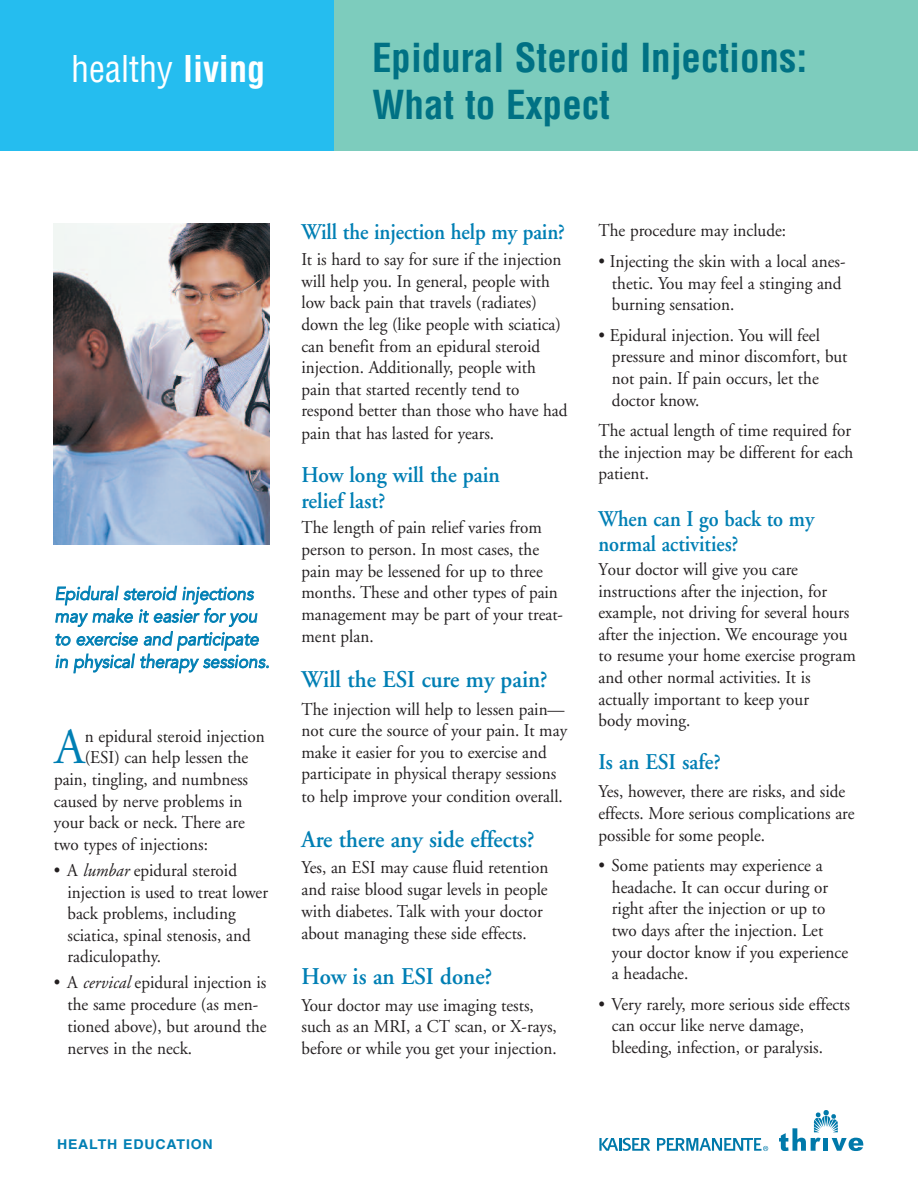
<style>
.page{position:relative;width:918px;height:1188px;background:#fff}
.page>*{position:absolute;margin:0;border:0;box-sizing:border-box;transform-origin:0 0}
.t1{font:50.55px "Adobe Garamond";color:#007fb4;scale:.95 1}
.t2{font:700 condensed 39px/46.5px "Helvetica";color:#007184}
.t3{font:condensed 36px "Helvetica";color:#fff}
.t4{font:600 24px "Adobe Garamond";color:#007fb4;scale:.95 1}
.t5{font:600 22.5px/25.5px "Adobe Garamond";color:#007fb4;scale:.95 1}
.t6{font:600 22.5px/25.5px "Adobe Garamond";color:#007fb4;scale:.9 1}
.t7{font:600 22.5px "Adobe Garamond";color:#007fb4;scale:.92 1}
.t8{font:18px/21.6px "Adobe Garamond";color:#231f20;scale:.95 1}
.t9{font:18px/21.6px "Adobe Garamond";color:#231f20;scale:.92 1}
.t10{font:italic 18px/22.6px "Avenir";color:#007fb4;scale:.95 1}
.t11{font:700 13.5px "Helvetica";letter-spacing:.055em;color:#007fb4;scale:1.05 1}
.s1{font-weight:700}
.s2{font-style:italic}
</style>
<div class="page">
<img style="left:54px;top:223px;width:216px;height:321px">
<div style="left:0;top:0;width:335px;height:151px;background:#25bdef"></div>
<div style="left:334px;top:0;width:584px;height:151px;background:#7dccbd"></div>
<svg style="left:779px;top:1110px;width:84px;height:41px"></svg>
<svg style="left:599px;top:1138px;width:51px;height:13px"></svg>
<svg style="left:657px;top:1138px;width:111px;height:13px"></svg>
<h3 class="t3" style="left:71px;top:48px;width:195px">healthy <span class="s1">living</span></h3>
<h2 class="t2" style="left:372px;top:36px;width:437px">Epidural Steroid Injections:<br>What to Expect</h2>
<p class="t10" style="left:55px;top:584px;width:228px">Epidural steroid injections may make it easier for you to exercise and participate in physical therapy sessions.</p>
<h1 class="t1" style="left:55px;top:727px;width:33px">A</h1>
<p class="t8" style="left:85px;top:727px;width:191px">n epidural steroid injection</p>
<p class="t8" style="left:85px;top:749px;width:174px">(ESI) can help lessen the</p>
<p class="t8" style="left:54px;top:770px;width:206px">pain, tingling, and numbness</p>
<p class="t8" style="left:54px;top:792px;width:200px">caused by nerve problems in</p>
<p class="t8" style="left:54px;top:813px;width:202px">your back or neck. There are</p>
<p class="t8" style="left:54px;top:835px;width:164px">two types of injections:</p>
<p class="t8" style="left:67px;top:861px;width:213px;text-indent:-13px">• A <span class="s2">lumbar</span> epidural steroid injection is used to treat lower back problems, including sciatica, spinal stenosis, and radiculopathy.</p>
<p class="t8" style="left:67px;top:973px;width:211px;text-indent:-14px">• A <span class="s2">cervical</span> epidural injection is the same procedure (as men&shy;tioned above), but around the nerves in the neck.</p>
<p class="t11" style="left:57px;top:1139px;width:150px">HEALTH EDUCATION</p>
<p class="t7" style="left:301px;top:223px;width:288px">Will the injection help my pain?</p>
<p class="t8" style="left:301px;top:250px;width:282px">It is hard to say for sure if the injection will help you. In general, people with low back pain that travels (radiates) down the leg (like people with sciatica) can benefit from an epidural steroid injection. Additionally, people with pain that started recently tend to respond better than those who have had pain that has lasted for years.</p>
<p class="t5" style="left:301px;top:465px;width:210px">How long will the pain relief last?</p>
<p class="t8" style="left:301px;top:518px;width:277px">The length of pain relief varies from person to person. In most cases, the pain may be lessened for up to three months. These and other types of pain management may be part of your treat&shy;ment plan.</p>
<h3 class="t4" style="left:301px;top:670px;width:261px">Will the ESI cure my pain?</h3>
<p class="t8" style="left:301px;top:699px;width:281px">The injection will help to lessen pain— not cure the source of your pain. It may make it easier for you to exercise and participate in physical therapy sessions to help improve your condition overall.</p>
<h3 class="t4" style="left:301px;top:829px;width:247px">Are there any side effects?</h3>
<p class="t8" style="left:301px;top:858px;width:261px">Yes, an ESI may cause fluid retention and raise blood sugar levels in people with diabetes. Talk with your doctor about managing these side effects.</p>
<h3 class="t4" style="left:301px;top:967px;width:202px">How is an ESI done?</h3>
<p class="t8" style="left:301px;top:996px;width:270px">Your doctor may use imaging tests, such as an MRI, a CT scan, or X-rays, before or while you get your injection.</p>
<p class="t8" style="left:598px;top:222px;width:199px">The procedure may include:</p>
<p class="t8" style="left:612px;top:252px;width:247px;text-indent:-13px">• Injecting the skin with a local anes&shy;thetic. You may feel a stinging and burning sensation.</p>
<p class="t8" style="left:612px;top:326px;width:249px;text-indent:-13px">• Epidural injection. You will feel pressure and minor discomfort, but not pain. If pain occurs, let the doctor know.</p>
<p class="t8" style="left:598px;top:421px;width:270px">The actual length of time required for the injection may be different for each patient.</p>
<p class="t6" style="left:598px;top:508px;width:241px">When can I go back to my normal activities?</p>
<p class="t9" style="left:598px;top:560px;width:281px">Your doctor will give you care instructions after the injection, for example, not driving for several hours after the injection. We encourage you to resume your home exercise program and other normal activities. It is actually important to keep your<br>body moving.</p>
<p class="t5" style="left:598px;top:751px;width:130px">Is an ESI safe?</p>
<p class="t8" style="left:598px;top:782px;width:271px">Yes, however, there are risks, and side effects. More serious complications are possible for some people.</p>
<p class="t8" style="left:612px;top:856px;width:250px;text-indent:-13px">• Some patients may experience a headache. It can occur during or right after the injection or up to two days after the injection. Let your doctor know if you experience a headache.</p>
<p class="t8" style="left:612px;top:995px;width:252px;text-indent:-14px">• Very rarely, more serious side effects can occur like nerve damage, bleeding, infection, or paralysis.</p>
</div>
